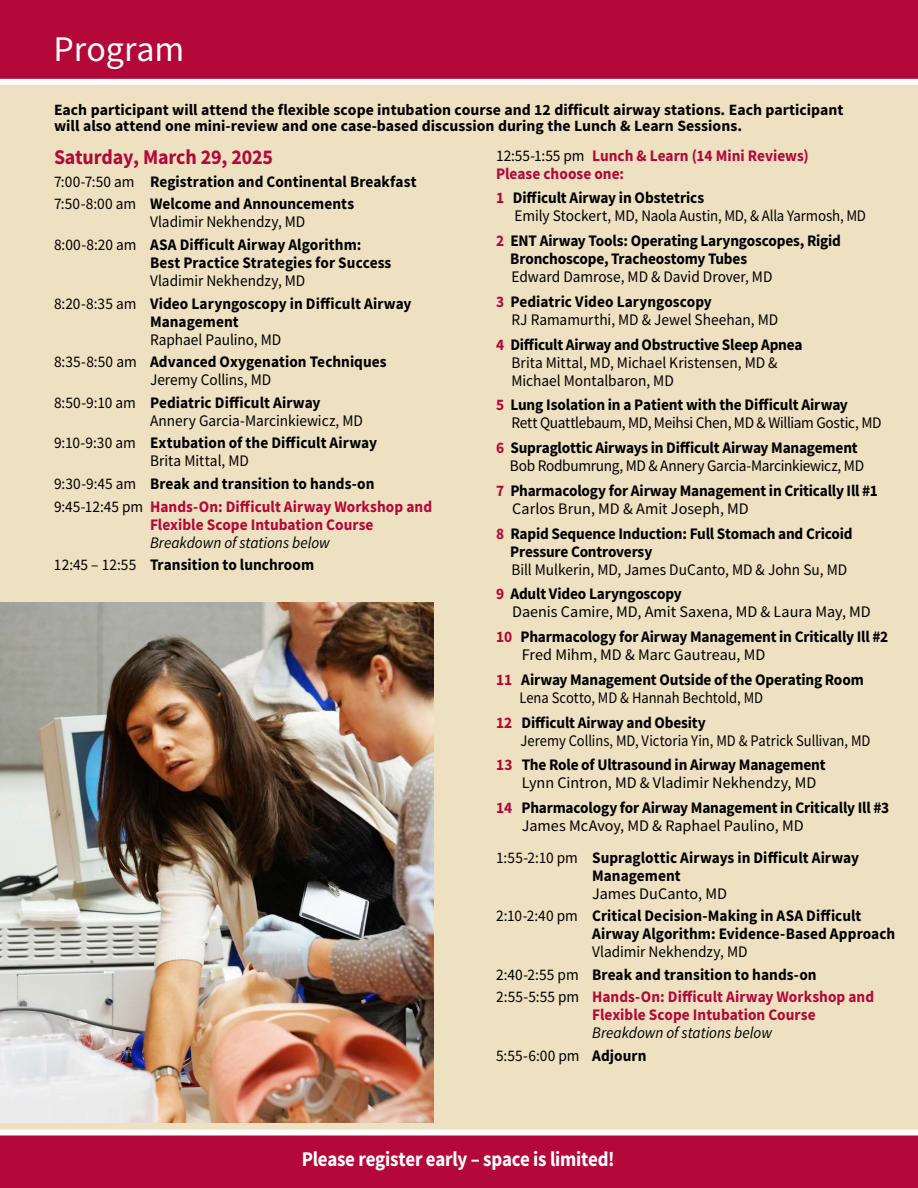
<style>
.page{position:relative;width:918px;height:1188px;background:#fff}
.page>*{position:absolute;margin:0;border:0;box-sizing:border-box;transform-origin:0 0}
.t1{font:36px "Source Sans Pro";color:#fff}
.t2{font:700 21px "Source Sans Pro";letter-spacing:-.015em;color:#fff;scale:.9 1}
.t3{font:700 21px "Source Sans Pro";letter-spacing:-.01em;color:#b30838;scale:.95 1}
.t4{font:700 16.2px/22.6px "Source Sans Pro";letter-spacing:-.01em;color:#000;scale:.95 1}
.t5{font:16.2px/22.6px "Source Sans Pro";letter-spacing:-.005em;color:#000;scale:.95 1}
.t6{font:16.2px/24.8px "Source Sans Pro";letter-spacing:-.005em;color:#000;scale:.9 1}
.t7{font:700 16.2px/18px "Source Sans Pro";letter-spacing:.005em;color:#b30838;scale:.95 1}
.t8{font:italic 16.2px/22.6px "Source Sans Pro";letter-spacing:-.005em;color:#000;scale:.95 1}
.t9{font:16.2px/31.5px "Source Sans Pro";letter-spacing:-.005em;color:#000}
.t10{font:700 15.75px/16.5px "Source Sans Pro";color:#000}
.s1{font-weight:400}
.s2{font-weight:700}
.s3{font-weight:700;color:#b30838}
.s4{font-style:normal}
.s5{font-weight:700;font-style:normal}
.s6{font-weight:400;color:#000}
.s7{color:#b30838}
</style>
<div class="page">
<div style="left:0;top:71px;width:918px;height:1083px;background:#ede1c1"></div>
<div style="left:0;top:0;width:918px;height:81px;background:#b30838"></div>
<div style="left:0;top:1134px;width:918px;height:54px;background:#b30838"></div>
<div style="left:0;top:79px;width:918px;height:6px;background:#fff"></div>
<img style="left:0;top:603px;width:433px;height:519px">
<div style="left:0;top:1130px;width:918px;height:6px;background:#fff"></div>
<h1 class="t1" style="left:53px;top:26px;width:133px">Program</h1>
<p class="t10" style="left:54px;top:101px;width:791px">Each participant will attend the flexible scope intubation course and 12 difficult airway stations. Each participant will also attend one mini-review and one case-based discussion during the Lunch &amp; Learn Sessions.</p>
<p class="t3" style="left:54px;top:143px;width:232px">Saturday, March 29, 2025</p>
<p class="t4" style="left:54px;top:170px;width:383px"><span class="s1">7:00-7:50 am</span> Registration and Continental Breakfast<br><span class="s1">7:50-8:00 am</span> Welcome and Announcements</p>
<p class="t5" style="left:54px;top:211px;width:325px;text-indent:96px">Vladimir Nekhendzy, MD<br>8:00-8:20 am <span class="s2">ASA Difficult Airway Algorithm:</span></p>
<p class="t4" style="left:150px;top:251px;width:256px">Best Practice Strategies for Success</p>
<p class="t4" style="left:54px;top:269px;width:378px;text-indent:96px"><span class="s1">Vladimir Nekhendzy, MD<br>8:20-8:35 am</span> Video Laryngoscopy in Difficult Airway</p>
<p class="t4" style="left:150px;top:310px;width:95px">Management</p>
<p class="t4" style="left:54px;top:328px;width:352px;text-align:center"><span class="s1">Raphael Paulino, MD<br>8:35-8:50 am</span> Advanced Oxygenation Techniques</p>
<p class="t5" style="left:54px;top:368px;width:282px;text-indent:96px">Jeremy Collins, MD<br>8:50-9:10 am <span class="s2">Pediatric Difficult Airway</span></p>
<p class="t5" style="left:54px;top:409px;width:341px;text-indent:96px">Annery Garcia-Marcinkiewicz, MD<br>9:10-9:30 am <span class="s2">Extubation of the Difficult Airway</span></p>
<p class="t5" style="left:54px;top:450px;width:400px;text-indent:96px">Brita Mittal, MD<br>9:30-9:45 am <span class="s2">Break and transition to hands-on<br></span>9:45-12:45 pm <span class="s3">Hands-On: Difficult Airway Workshop and</span></p>
<p class="t7" style="left:150px;top:515px;width:237px">Flexible Scope Intubation Course</p>
<p class="t8" style="left:54px;top:531px;width:292px;text-indent:96px">Breakdown of stations below<br><span class="s4">12:45 – 12:55</span> <span class="s5">Transition to lunchroom</span></p>
<p class="t7" style="left:496px;top:146px;width:331px"><span class="s6">12:55-1:55 pm</span> Lunch &amp; Learn (14 Mini Reviews)<br>Please choose one:</p>
<p class="t5" style="left:515px;top:189px;width:372px;line-height:18px;text-indent:-18px"><span class="s3">1</span> <span class="s2">Difficult Airway in Obstetrics<br></span>Emily Stockert, MD, Naola Austin, MD, &amp; Alla Yarmosh, MD</p>
<p class="t4" style="left:510px;top:231px;width:350px;line-height:18px;text-indent:-14px"><span class="s7">2</span> ENT Airway Tools: Operating Laryngoscopes, Rigid<br>Bronchoscope, Tracheostomy Tubes</p>
<p class="t5" style="left:496px;top:264px;width:292px;line-height:24.8px;text-indent:15px">Edward Damrose, MD &amp; David Drover, MD<br><span class="s3">3</span> <span class="s2">Pediatric Video Laryngoscopy</span></p>
<p class="t4" style="left:496px;top:307px;width:324px;line-height:24.8px;text-align:center"><span class="s1">RJ Ramamurthi, MD &amp; Jewel Sheehan, MD<br></span><span class="s7">4</span> Difficult Airway and Obstructive Sleep Apnea</p>
<p class="t5" style="left:511px;top:353px;width:282px;line-height:18px">Brita Mittal, MD, Michael Kristensen, MD &amp;<br>Michael Montalbaron, MD</p>
<p class="t5" style="left:511px;top:396px;width:391px;line-height:18px;text-indent:-15px"><span class="s3">5</span> <span class="s2">Lung Isolation in a Patient with the Difficult Airway<br></span>Rett Quattlebaum, MD, Meihsi Chen, MD &amp; William Gostic, MD</p>
<p class="t4" style="left:510px;top:438px;width:374px;line-height:18px;text-indent:-14px"><span class="s7">6</span> Supraglottic Airways in Difficult Airway Management<br><span class="s1">Bob Rodbumrung, MD &amp; Annery Garcia-Marcinkiewicz, MD</span></p>
<p class="t4" style="left:512px;top:481px;width:387px;line-height:18px;text-indent:-16px"><span class="s7">7</span> Pharmacology for Airway Management in Critically Ill #1<br><span class="s1">Carlos Brun, MD &amp; Amit Joseph, MD</span></p>
<p class="t4" style="left:510px;top:524px;width:362px;line-height:18px;text-indent:-14px"><span class="s7">8</span> Rapid Sequence Induction: Full Stomach and Cricoid<br>Pressure Controversy</p>
<p class="t5" style="left:496px;top:557px;width:371px;line-height:24.8px;text-indent:15px">Bill Mulkerin, MD, James DuCanto, MD &amp; John Su, MD<br><span class="s3">9</span> <span class="s2">Adult Video Laryngoscopy</span></p>
<p class="t4" style="left:496px;top:599px;width:414px;line-height:24.8px;text-align:center"><span class="s1">Daenis Camire, MD, Amit Saxena, MD &amp; Laura May, MD<br></span><span class="s7">10</span> Pharmacology for Airway Management in Critically Ill #2</p>
<p class="t4" style="left:496px;top:642px;width:389px;line-height:24.8px;text-indent:26px"><span class="s1">Fred Mihm, MD &amp; Marc Gautreau, MD<br></span><span class="s7">11</span> Airway Management Outside of the Operating Room</p>
<p class="t6" style="left:496px;top:685px;width:298px;text-indent:23px">Lena Scotto, MD &amp; Hannah Bechtold, MD<br><span class="s3">12</span> <span class="s2">Difficult Airway and Obesity</span></p>
<p class="t6" style="left:496px;top:728px;width:417px;text-indent:25px">Jeremy Collins, MD, Victoria Yin, MD &amp; Patrick Sullivan, MD<br><span class="s3">13</span> <span class="s2">The Role of Ultrasound in Airway Management</span></p>
<p class="t4" style="left:496px;top:770px;width:415px;line-height:24.8px;text-indent:26px"><span class="s1">Lynn Cintron, MD &amp; Vladimir Nekhendzy, MD<br></span><span class="s7">14</span> Pharmacology for Airway Management in Critically Ill #3</p>
<p class="t9" style="left:496px;top:810px;width:364px;text-indent:26px">James McAvoy, MD &amp; Raphael Paulino, MD<br>1:55-2:10 pm <span class="s2">Supraglottic Airways in Difficult Airway</span></p>
<p class="t4" style="left:592px;top:864px;width:95px">Management</p>
<p class="t4" style="left:496px;top:882px;width:386px;text-indent:96px"><span class="s1">James DuCanto, MD<br>2:10-2:40 pm</span> Critical Decision-Making in ASA Difficult</p>
<p class="t4" style="left:592px;top:922px;width:321px">Airway Algorithm: Evidence-Based Approach</p>
<p class="t5" style="left:496px;top:940px;width:400px;text-indent:96px">Vladimir Nekhendzy, MD<br>2:40-2:55 pm <span class="s2">Break and transition to hands-on<br></span>2:55-5:55 pm <span class="s3">Hands-On: Difficult Airway Workshop and</span></p>
<p class="t7" style="left:592px;top:1006px;width:237px">Flexible Scope Intubation Course</p>
<p class="t8" style="left:496px;top:1021px;width:292px;text-indent:96px">Breakdown of stations below<br><span class="s4">5:55-6:00 pm</span> <span class="s5">Adjourn</span></p>
<p class="t2" style="left:302px;top:1145px;width:349px">Please register early – space is limited!</p>
</div>
